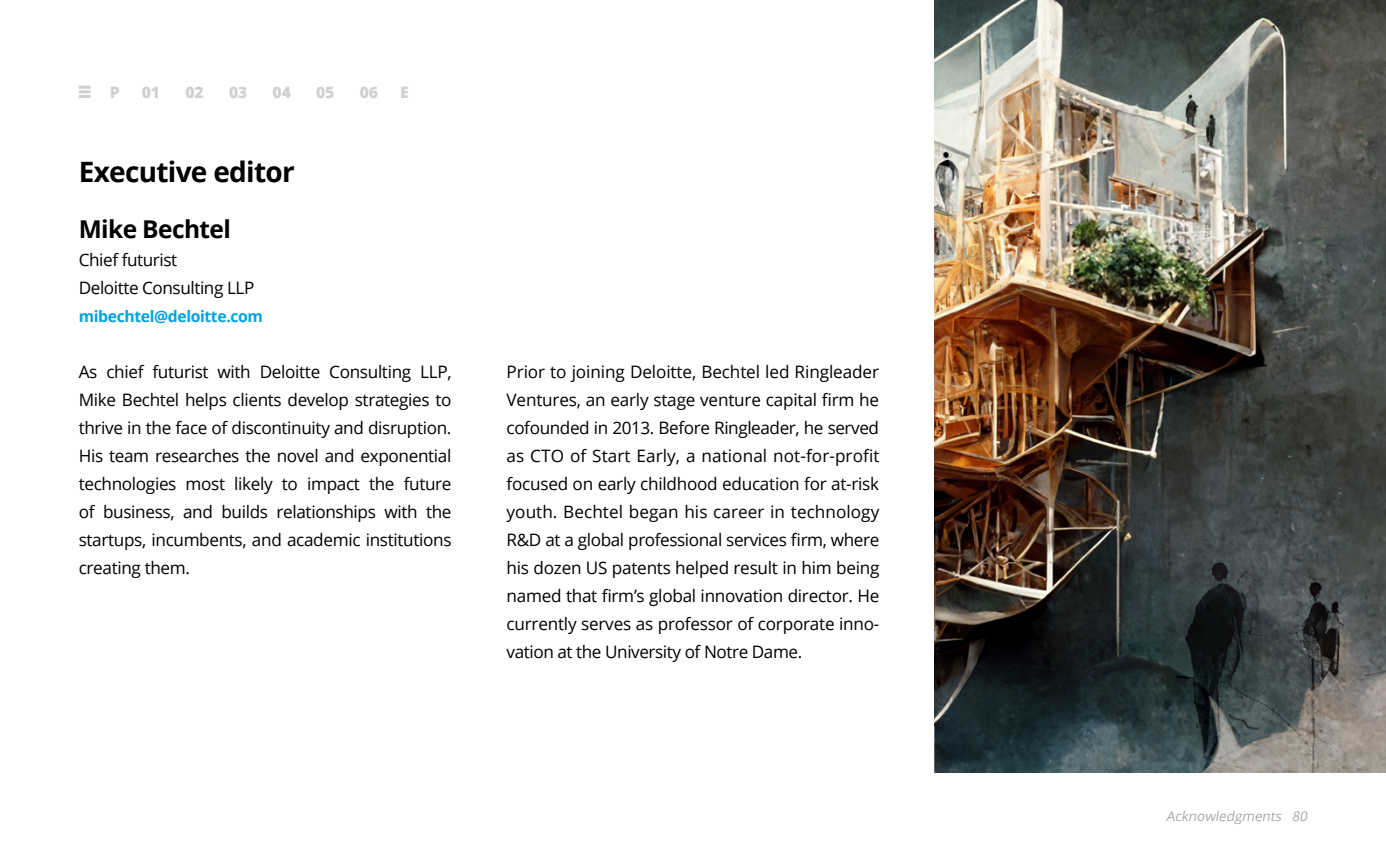
<style>
.page{position:relative;width:1386px;height:851px;background:#fff}
.page>*{position:absolute;margin:0;border:0;box-sizing:border-box;transform-origin:0 0}
.t1{font:700 28px "Open Sans";letter-spacing:-.025em;color:#000}
.t2{font:700 24.5px "Open Sans";letter-spacing:-.025em;color:#000}
.t3{font:17.15px/28px "Open Sans";letter-spacing:-.02em;color:#000;text-align:justify}
.t4{font:700 15.75px "Open Sans";letter-spacing:-.025em;color:#00a2e0}
.t5{font:800 15.75px "Open Sans";letter-spacing:-.01em;color:#d0d0ce}
.t6{font:italic 13.47px "Open Sans";color:#a7a8aa}
</style>
<div class="page">
<img style="left:934px;top:0;width:452px;height:772px">
<svg style="left:79px;top:86px;width:12px;height:12px"></svg>
<p class="t5" style="left:110px;top:80px;width:11px">P</p>
<p class="t5" style="left:142px;top:80px;width:20px">01</p>
<p class="t5" style="left:185px;top:80px;width:20px">02</p>
<p class="t5" style="left:229px;top:80px;width:20px">03</p>
<p class="t5" style="left:273px;top:80px;width:20px">04</p>
<p class="t5" style="left:316px;top:80px;width:20px">05</p>
<p class="t5" style="left:360px;top:80px;width:20px">06</p>
<p class="t5" style="left:400px;top:80px;width:10px">E</p>
<h1 class="t1" style="left:79px;top:152px;width:218px">Executive editor</h1>
<h2 class="t2" style="left:79px;top:212px;width:154px">Mike Bechtel</h2>
<p class="t3" style="left:79px;top:245px;width:177px">Chief futurist<br>Deloitte Consulting LLP</p>
<p class="t4" style="left:79px;top:305px;width:186px">mibechtel@deloitte.com</p>
<p class="t3" style="left:79px;top:357px;width:374px">As chief futurist with Deloitte Consulting LLP, Mike Bechtel helps clients develop strategies to thrive in the face of discontinuity and disruption.<br>His team researches the novel and exponential technologies most likely to impact the future of business, and builds relationships with the startups, incumbents, and academic institutions creating them.</p>
<p class="t3" style="left:507px;top:357px;width:374px">Prior to joining Deloitte, Bechtel led Ringleader Ventures, an early stage venture capital firm he cofounded in 2013. Before Ringleader, he served as CTO of Start Early, a national not-for-profit focused on early childhood education for at-risk youth. Bechtel began his career in technology R&amp;D at a global professional services firm, where his dozen US patents helped result in him being named that firm’s global innovation director. He currently serves as professor of corporate inno&shy;vation at the University of Notre Dame.</p>
<p class="t6" style="left:1166px;top:806px;width:146px">Acknowledgments 80</p>
</div>
